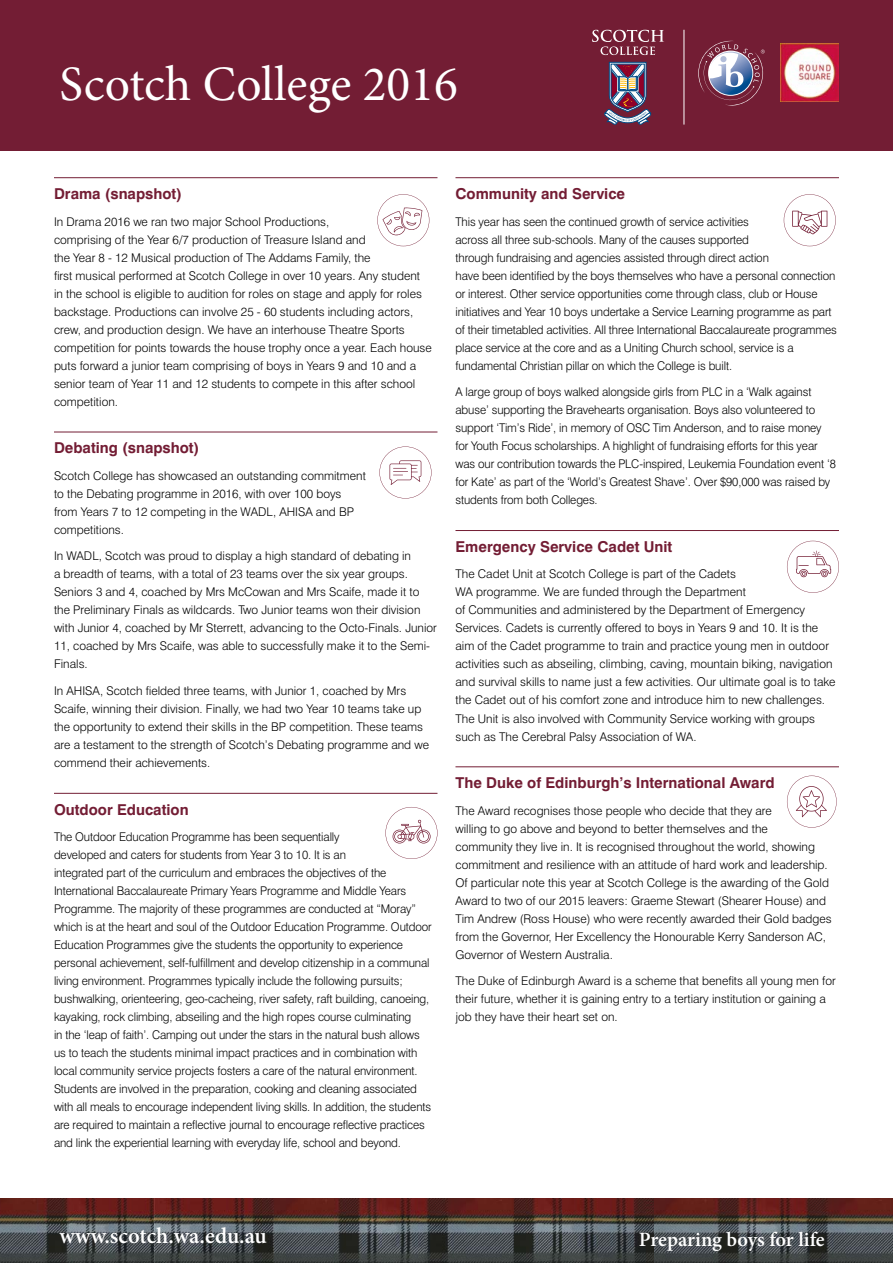
<style>
.page{position:relative;width:893px;height:1263px;background:#fff}
.page>*{position:absolute;margin:0;border:0;box-sizing:border-box;transform-origin:0 0}
.t1{font:49.5px "Minion Pro";color:#fff}
.t2{font:600 22.5px "Minion Pro";color:#fff}
.t3{font:600 20.4px "Minion Pro";letter-spacing:-.005em;color:#fff}
.t4{font:700 15px "Swiss 721 BT";color:#731d34}
.t5{font:300 12px/18px "Swiss 721 BT";color:#000}
</style>
<div class="page">
<hr style="left:54px;top:177px;width:383px;height:1px;background:#731d34">
<hr style="left:54px;top:432px;width:383px;height:1px;background:#731d34">
<hr style="left:54px;top:793px;width:383px;height:1px;background:#731d34">
<hr style="left:455px;top:177px;width:384px;height:1px;background:#731d34">
<hr style="left:455px;top:530px;width:384px;height:1px;background:#731d34">
<hr style="left:455px;top:766px;width:384px;height:1px;background:#731d34">
<svg style="left:787px;top:541px;width:52px;height:52px"></svg>
<svg style="left:385px;top:807px;width:52px;height:52px"></svg>
<svg style="left:787px;top:776px;width:50px;height:52px"></svg>
<svg style="left:784px;top:194px;width:52px;height:52px"></svg>
<svg style="left:377px;top:194px;width:52px;height:52px"></svg>
<svg style="left:379px;top:446px;width:52px;height:52px"></svg>
<div style="left:0;top:0;width:893px;height:151px;background:#731d34"></div>
<img style="left:0;top:1199px;width:154px;height:64px">
<img style="left:653px;top:1199px;width:240px;height:64px">
<img style="left:154px;top:1199px;width:499px;height:64px">
<hr style="left:684px;top:30px;width:1px;height:95px;background:#fff">
<svg style="left:698px;top:41px;width:67px;height:65px"></svg>
<img style="left:780px;top:43px;width:59px;height:59px">
<svg style="left:592px;top:30px;width:72px;height:25px"></svg>
<svg style="left:604px;top:62px;width:48px;height:63px"></svg>
<h1 class="t1" style="left:60px;top:54px;width:400px">Scotch College 2016</h1>
<p class="t4" style="left:54px;top:185px;width:129px">Drama (snapshot)</p>
<p class="t5" style="left:54px;top:212px;width:379px">In Drama 2016 we ran two major School Productions,<br>comprising of the Year 6/7 production of Treasure Island and<br>the Year 8 - 12 Musical production of The Addams Family, the<br>first musical performed at Scotch College in over 10 years. Any student in the school is eligible to audition for roles on stage and apply for roles backstage. Productions can involve 25 - 60 students including actors, crew, and production design. We have an interhouse Theatre Sports competition for points towards the house trophy once a year. Each house puts forward a junior team comprising of boys in Years 9 and 10 and a senior team of Year 11 and 12 students to compete in this after school competition.</p>
<p class="t4" style="left:54px;top:439px;width:147px">Debating (snapshot)</p>
<p class="t5" style="left:54px;top:467px;width:313px">Scotch College has showcased an outstanding commitment to the Debating programme in 2016, with over 100 boys from Years 7 to 12 competing in the WADL, AHISA and BP competitions.</p>
<p class="t5" style="left:54px;top:547px;width:384px">In WADL, Scotch was proud to display a high standard of debating in<br>a breadth of teams, with a total of 23 teams over the six year groups.<br>Seniors 3 and 4, coached by Mrs McCowan and Mrs Scaife, made it to the Preliminary Finals as wildcards. Two Junior teams won their division with Junior 4, coached by Mr Sterrett, advancing to the Octo-Finals. Junior 11, coached by Mrs Scaife, was able to successfully make it to the Semi-Finals.</p>
<p class="t5" style="left:54px;top:682px;width:377px">In AHISA, Scotch fielded three teams, with Junior 1, coached by Mrs Scaife, winning their division. Finally, we had two Year 10 teams take up the opportunity to extend their skills in the BP competition. These teams are a testament to the strength of Scotch’s Debating programme and we commend their achievements.</p>
<p class="t4" style="left:54px;top:800px;width:136px">Outdoor Education</p>
<p class="t5" style="left:54px;top:828px;width:379px">The Outdoor Education Programme has been sequentially<br>developed and caters for students from Year 3 to 10. It is an<br>integrated part of the curriculum and embraces the objectives of the International Baccalaureate Primary Years Programme and Middle Years Programme. The majority of these programmes are conducted at “Moray” which is at the heart and soul of the Outdoor Education Programme. Outdoor Education Programmes give the students the opportunity to experience personal achievement, self-fulfillment and develop citizenship in a communal living environment. Programmes typically include the following pursuits; bushwalking, orienteering, geo-cacheing, river safety, raft building, canoeing, kayaking, rock climbing, abseiling and the high ropes course culminating<br>in the ‘leap of faith’. Camping out under the stars in the natural bush allows us to teach the students minimal impact practices and in combination with local community service projects fosters a care of the natural environment.<br>Students are involved in the preparation, cooking and cleaning associated with all meals to encourage independent living skills. In addition, the students are required to maintain a reflective journal to encourage reflective practices and link the experiential learning with everyday life, school and beyond.</p>
<p class="t4" style="left:455px;top:185px;width:171px">Community and Service</p>
<p class="t5" style="left:455px;top:212px;width:383px">This year has seen the continued growth of service activities<br>across all three sub-schools. Many of the causes supported<br>through fundraising and agencies assisted through direct action<br>have been identified by the boys themselves who have a personal connection or interest. Other service opportunities come through class, club or House initiatives and Year 10 boys undertake a Service Learning programme as part of their timetabled activities. All three International Baccalaureate programmes place service at the core and as a Uniting Church school, service is a fundamental Christian pillar on which the College is built.</p>
<p class="t5" style="left:455px;top:383px;width:382px">A large group of boys walked alongside girls from PLC in a ‘Walk against abuse’ supporting the Bravehearts organisation. Boys also volunteered to support ‘Tim’s Ride’, in memory of OSC Tim Anderson, and to raise money for Youth Focus scholarships. A highlight of fundraising efforts for this year was our contribution towards the PLC-inspired, Leukemia Foundation event ‘8 for Kate’ as part of the ‘World’s Greatest Shave’. Over $90,000 was raised by students from both Colleges.</p>
<p class="t4" style="left:455px;top:537px;width:218px">Emergency Service Cadet Unit</p>
<p class="t5" style="left:455px;top:565px;width:382px">The Cadet Unit at Scotch College is part of the Cadets<br>WA programme. We are funded through the Department<br>of Communities and administered by the Department of Emergency Services. Cadets is currently offered to boys in Years 9 and 10. It is the aim of the Cadet programme to train and practice young men in outdoor activities such as abseiling, climbing, caving, mountain biking, navigation and survival skills to name just a few activities. Our ultimate goal is to take the Cadet out of his comfort zone and introduce him to new challenges.<br>The Unit is also involved with Community Service working with groups such as The Cerebral Palsy Association of WA.</p>
<p class="t4" style="left:455px;top:774px;width:321px">The Duke of Edinburgh’s International Award</p>
<p class="t5" style="left:455px;top:801px;width:378px">The Award recognises those people who decide that they are<br>willing to go above and beyond to better themselves and the<br>community they live in. It is recognised throughout the world, showing commitment and resilience with an attitude of hard work and leadership.<br>Of particular note this year at Scotch College is the awarding of the Gold Award to two of our 2015 leavers: Graeme Stewart (Shearer House) and Tim Andrew (Ross House) who were recently awarded their Gold badges from the Governor, Her Excellency the Honourable Kerry Sanderson AC, Governor of Western Australia.</p>
<p class="t5" style="left:455px;top:972px;width:382px">The Duke of Edinburgh Award is a scheme that benefits all young men for their future, whether it is gaining entry to a tertiary institution or gaining a job they have their heart set on.</p>
<h2 class="t2" style="left:60px;top:1220px;width:209px">www.scotch.wa.edu.au</h2>
<h3 class="t3" style="left:639px;top:1225px;width:188px">Preparing boys for life</h3>
</div>
